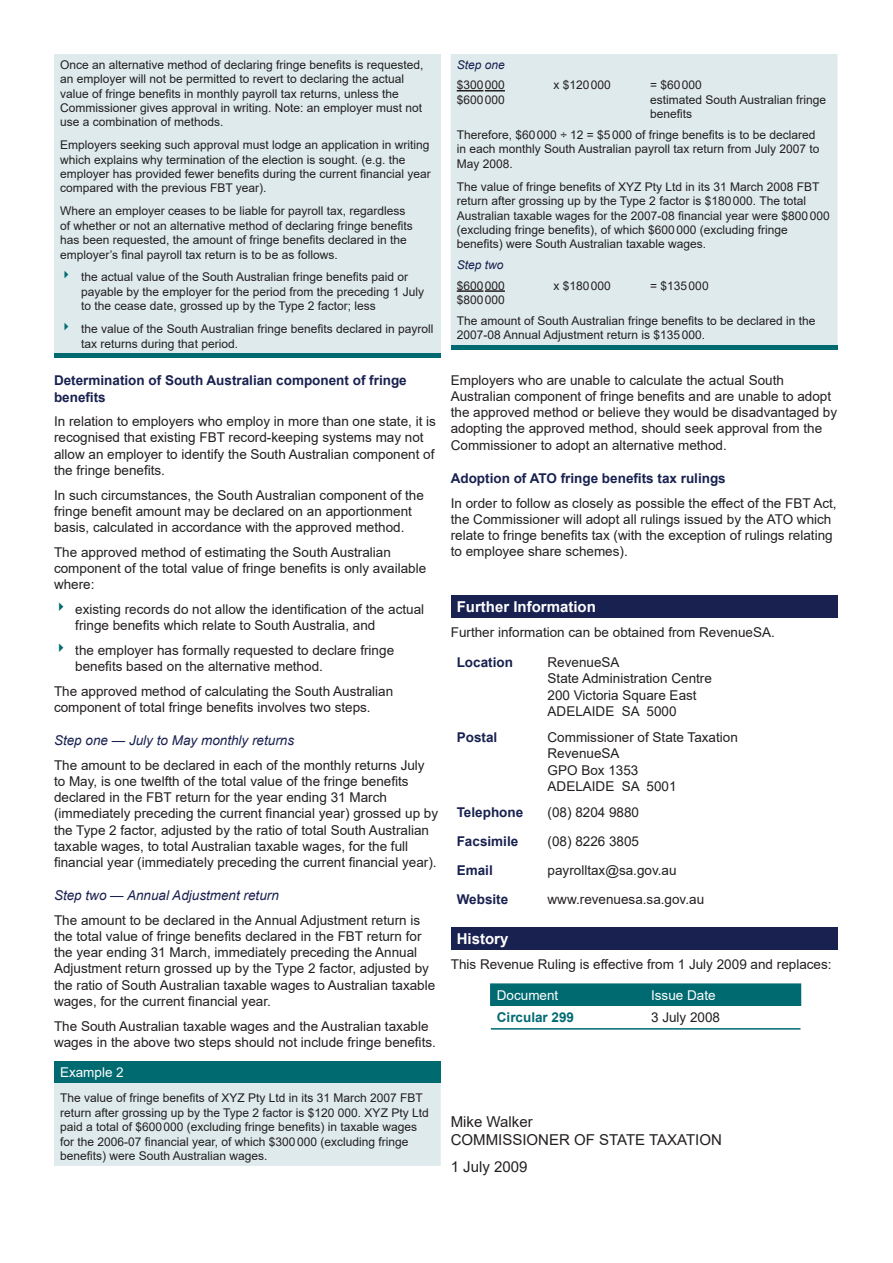
<style>
.page{position:relative;width:893px;height:1263px;background:#fff}
.page>*{position:absolute;margin:0;border:0;box-sizing:border-box;transform-origin:0 0}
.Sign_Off{font:15px/18px "Arial";color:#231f20}
.CONTENT_Header{font:700 15px "Arial";color:#fff}
.CONTENT_Text{font:13.5px/16.2px "Arial";color:#231f20}
.CONTENT_Heading_Sub{font:700 13.5px/16.2px "Arial";color:#192150}
.CONTENT_Heading_Sub-2{font:italic 13.5px "Arial";color:#192150}
.TABLE_Header{font:13.5px "Arial";color:#fff}
.CONTENT_Text-2{font:700 13.5px "Arial";color:#006a71}
.EXAMPLE_Text{font:12px/14.4px "Arial";color:#231f20}
.EXAMPLE_Heading{font:italic 12px "Arial";color:#192150}
</style>
<div class="page">
<div style="left:54px;top:54px;width:387px;height:300px;background:#deeaec"></div>
<hr style="left:54px;top:354px;width:387px;height:4px;background:#006a71">
<div style="left:54px;top:1061px;width:387px;height:22px;background:#006a71"></div>
<div style="left:54px;top:1083px;width:387px;height:83px;background:#deeaec"></div>
<div style="left:451px;top:54px;width:386px;height:291px;background:#deeaec"></div>
<div style="left:451px;top:345px;width:386px;height:5px;background:#006a71"></div>
<svg style="left:457px;top:90px;width:48px;height:1px"></svg>
<hr style="left:457px;top:290px;width:26px;height:2px;background:#231f20">
<hr style="left:485px;top:290px;width:20px;height:2px;background:#231f20">
<div style="left:451px;top:595px;width:386px;height:23px;background:#192150"></div>
<div style="left:451px;top:927px;width:386px;height:23px;background:#192150"></div>
<hr style="left:490px;top:983px;width:155px;height:2px;background:#006a71">
<hr style="left:490px;top:985px;width:2px;height:21px;background:#006a71">
<hr style="left:645px;top:983px;width:156px;height:2px;background:#006a71">
<div style="left:492px;top:985px;width:309px;height:21px;background:#006a71"></div>
<hr style="left:491px;top:1028px;width:154px;height:1px;background:#006a71">
<hr style="left:645px;top:1028px;width:155px;height:1px;background:#006a71">
<p class="EXAMPLE_Text" style="left:60px;top:57px;width:365px">Once an alternative method of declaring fringe benefits is requested, an employer will not be permitted to revert to declaring the actual value of fringe benefits in monthly payroll tax returns, unless the Commissioner gives approval in writing. Note: an employer must not use a combination of methods.</p>
<p class="EXAMPLE_Text" style="left:60px;top:138px;width:372px">Employers seeking such approval must lodge an application in writing which explains why termination of the election is sought. (e.g. the employer has provided fewer benefits during the current financial year compared with the previous FBT year).</p>
<p class="EXAMPLE_Text" style="left:60px;top:204px;width:354px">Where an employer ceases to be liable for payroll tax, regardless of whether or not an alternative method of declaring fringe benefits has been requested, the amount of fringe benefits declared in the employer’s final payroll tax return is to be as follows.</p>
<p class="EXAMPLE_Text" style="left:81px;top:270px;width:344px">the actual value of the South Australian fringe benefits paid or payable by the employer for the period from the preceding 1 July to the cease date, grossed up by the Type 2 factor; less</p>
<p class="EXAMPLE_Text" style="left:81px;top:322px;width:354px">the value of the South Australian fringe benefits declared in payroll tax returns during that period.</p>
<p class="CONTENT_Heading_Sub" style="left:54px;top:373px;width:354px">Determination of South Australian component of fringe benefits</p>
<p class="CONTENT_Text" style="left:54px;top:413px;width:383px">In relation to employers who employ in more than one state, it is recognised that existing FBT record-keeping systems may not allow an employer to identify the South Australian component of the fringe benefits.</p>
<p class="CONTENT_Text" style="left:54px;top:487px;width:371px">In such circumstances, the South Australian component of the fringe benefit amount may be declared on an apportionment basis, calculated in accordance with the approved method.</p>
<p class="CONTENT_Text" style="left:54px;top:544px;width:374px">The approved method of estimating the South Australian component of the total value of fringe benefits is only available where:</p>
<p class="CONTENT_Text" style="left:75px;top:601px;width:350px">existing records do not allow the identification of the actual fringe benefits which relate to South Australia, and</p>
<p class="CONTENT_Text" style="left:75px;top:642px;width:320px">the employer has formally requested to declare fringe benefits based on the alternative method.</p>
<p class="CONTENT_Text" style="left:54px;top:683px;width:341px">The approved method of calculating the South Australian component of total fringe benefits involves two steps.</p>
<p class="CONTENT_Heading_Sub-2" style="left:54px;top:731px;width:242px">Step one — July to May monthly returns</p>
<p class="CONTENT_Text" style="left:54px;top:757px;width:386px">The amount to be declared in each of the monthly returns July to May, is one twelfth of the total value of the fringe benefits declared in the FBT return for the year ending 31 March (immediately preceding the current financial year) grossed up by the Type 2 factor, adjusted by the ratio of total South Australian taxable wages, to total Australian taxable wages, for the full financial year (immediately preceding the current financial year).</p>
<p class="CONTENT_Heading_Sub-2" style="left:54px;top:887px;width:226px">Step two — Annual Adjustment return</p>
<p class="CONTENT_Text" style="left:54px;top:912px;width:383px">The amount to be declared in the Annual Adjustment return is the total value of fringe benefits declared in the FBT return for the year ending 31 March, immediately preceding the Annual Adjustment return grossed up by the Type 2 factor, adjusted by the ratio of South Australian taxable wages to Australian taxable wages, for the current financial year.</p>
<p class="CONTENT_Text" style="left:54px;top:1017px;width:383px">The South Australian taxable wages and the Australian taxable wages in the above two steps should not include fringe benefits.</p>
<p class="TABLE_Header" style="left:60px;top:1063px;width:65px">Example 2</p>
<p class="EXAMPLE_Text" style="left:60px;top:1091px;width:370px">The value of fringe benefits of XYZ Pty Ltd in its 31 March 2007 FBT return after grossing up by the Type 2 factor is $120 000. XYZ Pty Ltd paid a total of $600000 (excluding fringe benefits) in taxable wages for the 2006-07 financial year, of which $300000 (excluding fringe benefits) were South Australian wages.</p>
<p class="EXAMPLE_Heading" style="left:457px;top:57px;width:50px">Step one</p>
<p class="EXAMPLE_Text" style="left:457px;top:78px;width:50px">$300000 $600000</p>
<p class="EXAMPLE_Text" style="left:553px;top:78px;width:59px">x $120000</p>
<p class="EXAMPLE_Text" style="left:650px;top:78px;width:178px">= $60000<br>estimated South Australian fringe benefits</p>
<p class="EXAMPLE_Text" style="left:457px;top:128px;width:364px">Therefore, $60000 ÷ 12 = $5000 of fringe benefits is to be declared in each monthly South Australian payroll tax return from July 2007 to<br>May 2008.</p>
<p class="EXAMPLE_Text" style="left:457px;top:179px;width:375px">The value of fringe benefits of XYZ Pty Ltd in its 31 March 2008 FBT return after grossing up by the Type 2 factor is $180000. The total Australian taxable wages for the 2007-08 financial year were $800000 (excluding fringe benefits), of which $600000 (excluding fringe benefits) were South Australian taxable wages.</p>
<p class="EXAMPLE_Heading" style="left:457px;top:257px;width:48px">Step two</p>
<p class="EXAMPLE_Text" style="left:457px;top:278px;width:50px">$600000 $800000</p>
<p class="EXAMPLE_Text" style="left:553px;top:278px;width:59px">x $180000</p>
<p class="EXAMPLE_Text" style="left:650px;top:278px;width:60px">= $135000</p>
<p class="EXAMPLE_Text" style="left:457px;top:313px;width:360px">The amount of South Australian fringe benefits to be declared in the<br>2007-08 Annual Adjustment return is $135000.</p>
<p class="CONTENT_Text" style="left:451px;top:372px;width:388px">Employers who are unable to calculate the actual South Australian component of fringe benefits and are unable to adopt the approved method or believe they would be disadvantaged by adopting the approved method, should seek approval from the Commissioner to adopt an alternative method.</p>
<p class="CONTENT_Heading_Sub" style="left:451px;top:470px;width:277px">Adoption of ATO fringe benefits tax rulings</p>
<p class="CONTENT_Text" style="left:451px;top:495px;width:387px">In order to follow as closely as possible the effect of the FBT Act, the Commissioner will adopt all rulings issued by the ATO which relate to fringe benefits tax (with the exception of rulings relating to employee share schemes).</p>
<p class="CONTENT_Header" style="left:457px;top:596px;width:141px">Further Information</p>
<p class="CONTENT_Text" style="left:451px;top:624px;width:326px">Further information can be obtained from RevenueSA.</p>
<p class="CONTENT_Heading_Sub" style="left:457px;top:655px;width:58px">Location</p>
<p class="CONTENT_Text" style="left:548px;top:654px;width:166px">RevenueSA<br>State Administration Centre<br>200 Victoria Square East<br>ADELAIDE SA 5000</p>
<p class="CONTENT_Heading_Sub" style="left:457px;top:729px;width:42px">Postal</p>
<p class="CONTENT_Text" style="left:548px;top:729px;width:192px">Commissioner of State Taxation<br>RevenueSA<br>GPO Box 1353<br>ADELAIDE SA 5001</p>
<p class="CONTENT_Heading_Sub" style="left:457px;top:804px;width:68px">Telephone</p>
<p class="CONTENT_Text" style="left:548px;top:804px;width:93px">(08) 8204 9880</p>
<p class="CONTENT_Heading_Sub" style="left:457px;top:833px;width:63px">Facsimile</p>
<p class="CONTENT_Text" style="left:548px;top:833px;width:93px">(08) 8226 3805</p>
<p class="CONTENT_Heading_Sub" style="left:457px;top:862px;width:38px">Email</p>
<p class="CONTENT_Text" style="left:548px;top:862px;width:131px">payrolltax@sa.gov.au</p>
<p class="CONTENT_Heading_Sub" style="left:457px;top:891px;width:53px">Website</p>
<p class="CONTENT_Text" style="left:548px;top:891px;width:158px">www.revenuesa.sa.gov.au</p>
<p class="CONTENT_Header" style="left:457px;top:928px;width:53px">History</p>
<p class="CONTENT_Text" style="left:451px;top:956px;width:382px">This Revenue Ruling is effective from 1 July 2009 and replaces:</p>
<p class="TABLE_Header" style="left:497px;top:986px;width:63px">Document</p>
<p class="TABLE_Header" style="left:651px;top:986px;width:66px">Issue Date</p>
<p class="CONTENT_Text-2" style="left:497px;top:1007px;width:79px">Circular 299</p>
<p class="CONTENT_Text" style="left:651px;top:1009px;width:71px">3 July 2008</p>
<p class="Sign_Off" style="left:451px;top:1113px;width:273px">Mike Walker<br>COMMISSIONER OF STATE TAXATION</p>
</div>
